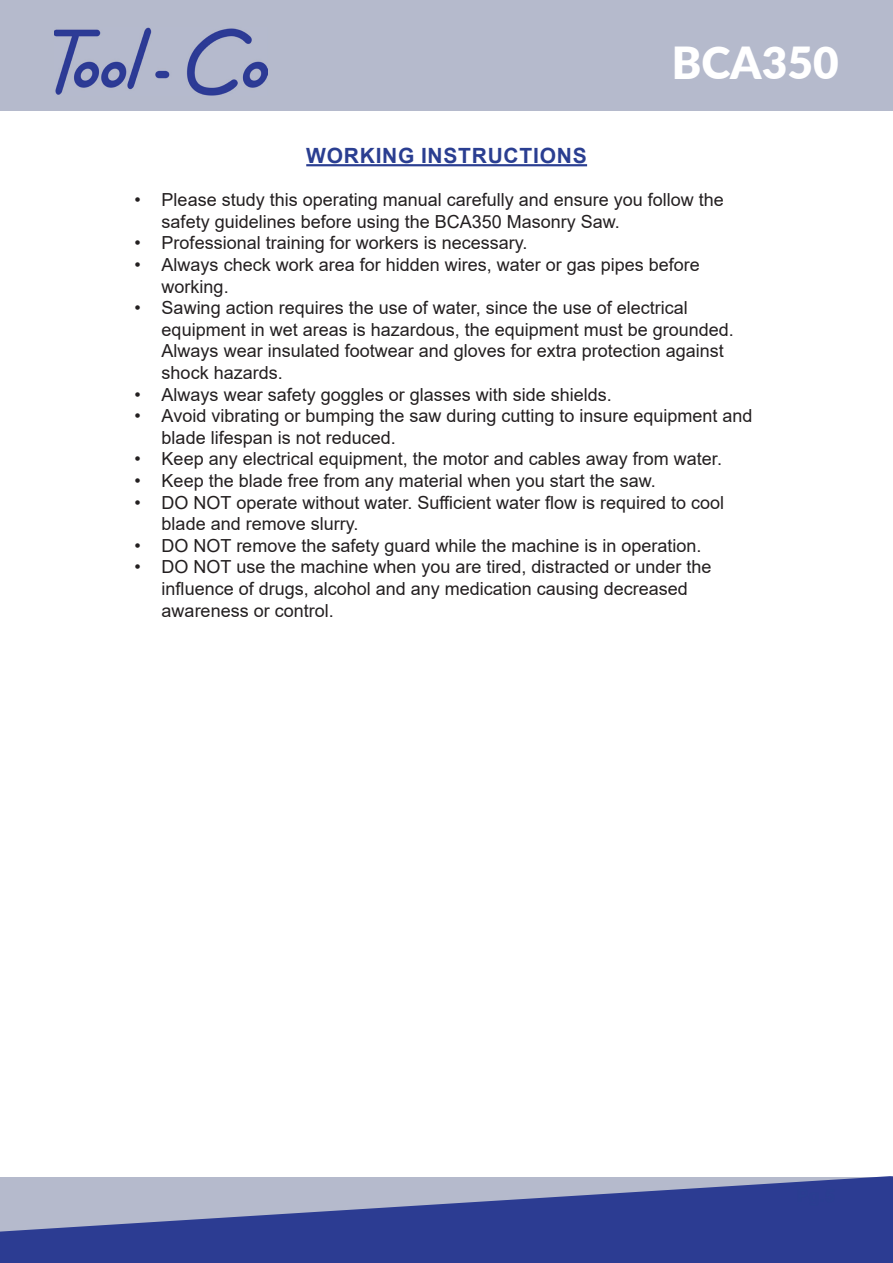
<style>
.page{position:relative;width:893px;height:1263px;background:#fff}
.page>*{position:absolute;margin:0;border:0;box-sizing:border-box;transform-origin:0 0}
.t1{font:900 44.25px "Lato";color:#fff}
.t2{font:700 21px "Arial";letter-spacing:.035em;color:#2a3e91}
.t3{font:18px/21.6px "Arial";color:#231f20}
</style>
<div class="page">
<div style="left:0;top:0;width:893px;height:110px;background:#b5bacc"></div>
<svg style="left:0;top:1176px;width:893px;height:87px;background:#5965a5"></svg>
<img style="left:54px;top:28px;width:214px;height:67px">
<hr style="left:306px;top:164px;width:281px;height:2px;background:#2a3e91">
<h1 class="t1" style="left:672px;top:30px;width:168px">BCA350</h1>
<p class="t2" style="left:306px;top:141px;width:282px">WORKING INSTRUCTIONS</p>
<p class="t3" style="left:162px;top:189px;width:564px;text-indent:-27px">• Please study this operating manual carefully and ensure you follow the safety guidelines before using the BCA350 Masonry Saw.</p>
<p class="t3" style="left:135px;top:232px;width:394px">• Professional training for workers is necessary.</p>
<p class="t3" style="left:162px;top:254px;width:540px;text-indent:-27px">• Always check work area for hidden wires, water or gas pipes before working.</p>
<p class="t3" style="left:162px;top:297px;width:574px;text-indent:-27px">• Sawing action requires the use of water, since the use of electrical equipment in wet areas is hazardous, the equipment must be grounded.<br>Always wear insulated footwear and gloves for extra protection against shock hazards.</p>
<p class="t3" style="left:135px;top:383px;width:479px">• Always wear safety goggles or glasses with side shields.</p>
<p class="t3" style="left:162px;top:405px;width:592px;text-indent:-27px">• Avoid vibrating or bumping the saw during cutting to insure equipment and blade lifespan is not reduced.</p>
<p class="t3" style="left:135px;top:448px;width:589px">• Keep any electrical equipment, the motor and cables away from water.</p>
<p class="t3" style="left:135px;top:470px;width:523px">• Keep the blade free from any material when you start the saw.</p>
<p class="t3" style="left:162px;top:491px;width:564px;text-indent:-27px">• DO NOT operate without water. Sufficient water flow is required to cool blade and remove slurry.</p>
<p class="t3" style="left:135px;top:535px;width:568px">• DO NOT remove the safety guard while the machine is in operation.</p>
<p class="t3" style="left:162px;top:556px;width:551px;text-indent:-27px">• DO NOT use the machine when you are tired, distracted or under the influence of drugs, alcohol and any medication causing decreased awareness or control.</p>
</div>
